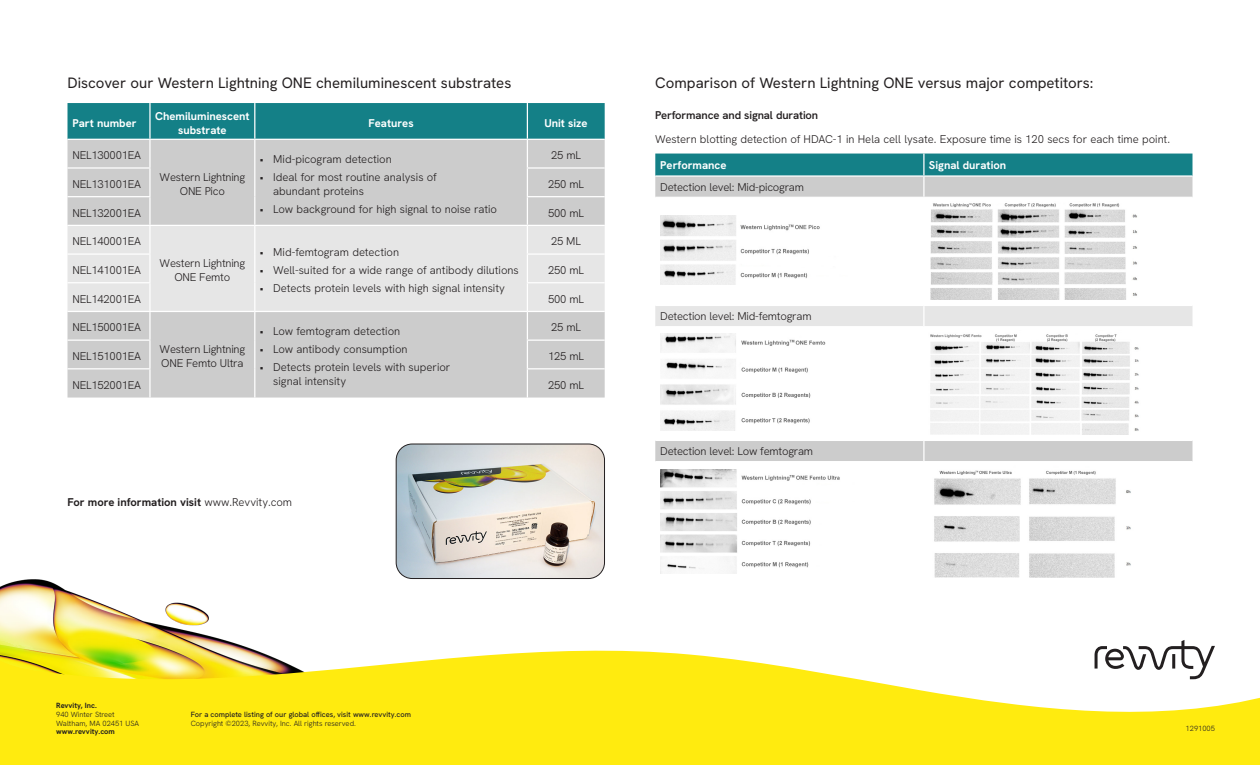
<style>
.page{position:relative;width:1260px;height:765px;background:#fff}
.page>*{position:absolute;margin:0;border:0;box-sizing:border-box;transform-origin:0 0}
.Sub_Head{font:15px "Hanken Grotesk";color:#231f20}
.Body_Copy{font:300 11.25px/13.8px "Hanken Grotesk";letter-spacing:-.015em;color:#231f20}
.t1{font:700 11.25px/13.8px "Hanken Grotesk";color:#fff;text-align:center}
.Body_Copy-2{font:700 11.25px "Hanken Grotesk";color:#231f20}
.Paragraph_Title{font:600 11.25px "Hanken Grotesk";letter-spacing:-.01em;color:#231f20}
.t2{font:300 7.5px/8.8px "Hanken Grotesk";color:#231f20}
.Signoff_Address{font:500 7.5px "Hanken Grotesk";color:#231f20}
.s1{font-weight:300}
.s2{font-weight:700}
</style>
<div class="page">
<img style="left:0;top:579px;width:249px;height:69px">
<svg style="left:0;top:648px;width:1260px;height:117px;fill:#ffeb0f"></svg>
<svg style="left:1095px;top:640px;width:120px;height:39px"></svg>
<svg style="left:68px;top:103px;width:537px;height:295px;background:#bfcbcc"></svg>
<hr style="left:527px;top:196px;width:78px;height:1px;background:#fff">
<div style="left:655px;top:154px;width:537px;height:21px;background:#148087"></div>
<svg style="left:655px;top:177px;width:537px;height:284px"></svg>
<div style="left:655px;top:306px;width:537px;height:20px;background:#e6e6e6"></div>
<hr style="left:655px;top:305px;width:269px;height:1px;background:#fff">
<hr style="left:924px;top:305px;width:268px;height:1px;background:#fff">
<hr style="left:655px;top:326px;width:269px;height:1px;background:#fff">
<hr style="left:924px;top:326px;width:268px;height:1px;background:#fff">
<hr style="left:655px;top:440px;width:269px;height:1px;background:#fff">
<hr style="left:924px;top:440px;width:268px;height:1px;background:#fff">
<hr style="left:923px;top:177px;width:2px;height:20px;background:#fff">
<hr style="left:655px;top:197px;width:269px;height:1px;background:#fff">
<hr style="left:924px;top:197px;width:268px;height:1px;background:#fff">
<hr style="left:923px;top:198px;width:2px;height:107px;background:#fff">
<hr style="left:923px;top:306px;width:2px;height:20px;background:#fff">
<hr style="left:923px;top:327px;width:2px;height:113px;background:#fff">
<hr style="left:923px;top:441px;width:2px;height:20px;background:#fff">
<hr style="left:923px;top:154px;width:2px;height:21px;background:#fff">
<img style="left:660px;top:216px;width:194px;height:68px">
<img style="left:929px;top:201px;width:211px;height:98px">
<img style="left:660px;top:334px;width:192px;height:97px">
<img style="left:929px;top:330px;width:211px;height:104px">
<img style="left:660px;top:469px;width:180px;height:105px">
<img style="left:934px;top:470px;width:197px;height:108px">
<img style="left:396px;top:444px;width:209px;height:135px">
<div style="left:396px;top:444px;width:209px;height:135px;border:1px solid #231f20;border-radius:16px"></div>
<p class="Sub_Head" style="left:68px;top:73px;width:445px">Discover our Western Lightning ONE chemiluminescent substrates</p>
<p class="t1" style="left:72px;top:116px;width:66px">Part number</p>
<p class="t1" style="left:155px;top:109px;width:96px">Chemiluminescent substrate</p>
<p class="t1" style="left:369px;top:116px;width:47px">Features</p>
<p class="t1" style="left:544px;top:116px;width:45px">Unit size</p>
<p class="Body_Copy" style="left:72px;top:148px;width:70px">NEL130001EA</p>
<p class="Body_Copy" style="left:160px;top:170px;width:87px;text-align:center">Western Lightning<br>ONE Pico</p>
<p class="Body_Copy" style="left:551px;top:148px;width:31px">25 mL</p>
<p class="Body_Copy" style="left:260px;top:152px;width:134px">• Mid-picogram detection</p>
<p class="Body_Copy" style="left:273px;top:170px;width:165px;text-indent:-14px">• Ideal for most routine analysis of abundant proteins</p>
<p class="Body_Copy" style="left:260px;top:202px;width:239px">• Low background for high signal to noise ratio</p>
<p class="Body_Copy" style="left:72px;top:177px;width:70px">NEL131001EA</p>
<p class="Body_Copy" style="left:548px;top:177px;width:37px">250 mL</p>
<p class="Body_Copy" style="left:72px;top:206px;width:70px">NEL132001EA</p>
<p class="Body_Copy" style="left:548px;top:206px;width:37px">500 mL</p>
<p class="Body_Copy" style="left:72px;top:234px;width:70px">NEL140001EA</p>
<p class="Body_Copy" style="left:160px;top:256px;width:87px;text-align:center">Western Lightning<br>ONE Femto</p>
<p class="Body_Copy" style="left:551px;top:234px;width:31px">25 ML</p>
<p class="Body_Copy" style="left:260px;top:245px;width:141px">• Mid-femtogram detection</p>
<p class="Body_Copy" style="left:260px;top:263px;width:261px">• Well-suited for a wide range of antibody dilutions</p>
<p class="Body_Copy" style="left:260px;top:281px;width:247px">• Detects protein levels with high signal intensity</p>
<p class="Body_Copy" style="left:72px;top:263px;width:70px">NEL141001EA</p>
<p class="Body_Copy" style="left:548px;top:263px;width:37px">250 mL</p>
<p class="Body_Copy" style="left:72px;top:292px;width:70px">NEL142001EA</p>
<p class="Body_Copy" style="left:548px;top:292px;width:37px">500 mL</p>
<p class="Body_Copy" style="left:72px;top:320px;width:70px">NEL150001EA</p>
<p class="Body_Copy" style="left:160px;top:342px;width:87px">Western Lightning<br>ONE Femto Ultra</p>
<p class="Body_Copy" style="left:551px;top:320px;width:31px">25 mL</p>
<p class="Body_Copy" style="left:260px;top:324px;width:142px">• Low femtogram detection</p>
<p class="Body_Copy" style="left:260px;top:342px;width:149px">• Low antibody consumption</p>
<p class="Body_Copy" style="left:273px;top:360px;width:179px;text-indent:-14px">• Detects protein levels with superior signal intensity</p>
<p class="Body_Copy" style="left:72px;top:349px;width:70px">NEL151001EA</p>
<p class="Body_Copy" style="left:548px;top:349px;width:37px">125 mL</p>
<p class="Body_Copy" style="left:72px;top:378px;width:70px">NEL152001EA</p>
<p class="Body_Copy" style="left:548px;top:378px;width:37px">250 mL</p>
<p class="Body_Copy-2" style="left:68px;top:494px;width:226px">For more information visit <span class="s1">www.Revvity.com</span></p>
<p class="Sub_Head" style="left:655px;top:73px;width:440px">Comparison of Western Lightning ONE versus major competitors:</p>
<p class="Paragraph_Title" style="left:655px;top:108px;width:164px">Performance and signal duration</p>
<p class="Body_Copy" style="left:655px;top:131px;width:516px">Western blotting detection of HDAC-1 in Hela cell lysate. Exposure time is 120 secs for each time point.</p>
<p class="t1" style="left:660px;top:158px;width:68px">Performance</p>
<p class="t1" style="left:929px;top:158px;width:79px">Signal duration</p>
<p class="Body_Copy" style="left:660px;top:180px;width:145px">Detection level: Mid-picogram</p>
<p class="Body_Copy" style="left:660px;top:309px;width:153px">Detection level: Mid-femtogram</p>
<p class="Body_Copy" style="left:660px;top:444px;width:154px">Detection level: Low femtogram</p>
<p class="t2" style="left:56px;top:701px;width:84px"><span class="s2">Revvity, Inc.<br></span>940 Winter Street<br>Waltham, MA 02451 USA <span class="s2">www.revvity.com</span></p>
<p class="Signoff_Address" style="left:191px;top:709px;width:222px">For a complete listing of our global offices, visit www.revvity.com</p>
<p class="t2" style="left:191px;top:718px;width:167px">Copyright ©2023, Revvity, Inc. All rights reserved.</p>
<p class="t2" style="left:1186px;top:723px;width:31px">1291005</p>
</div>
